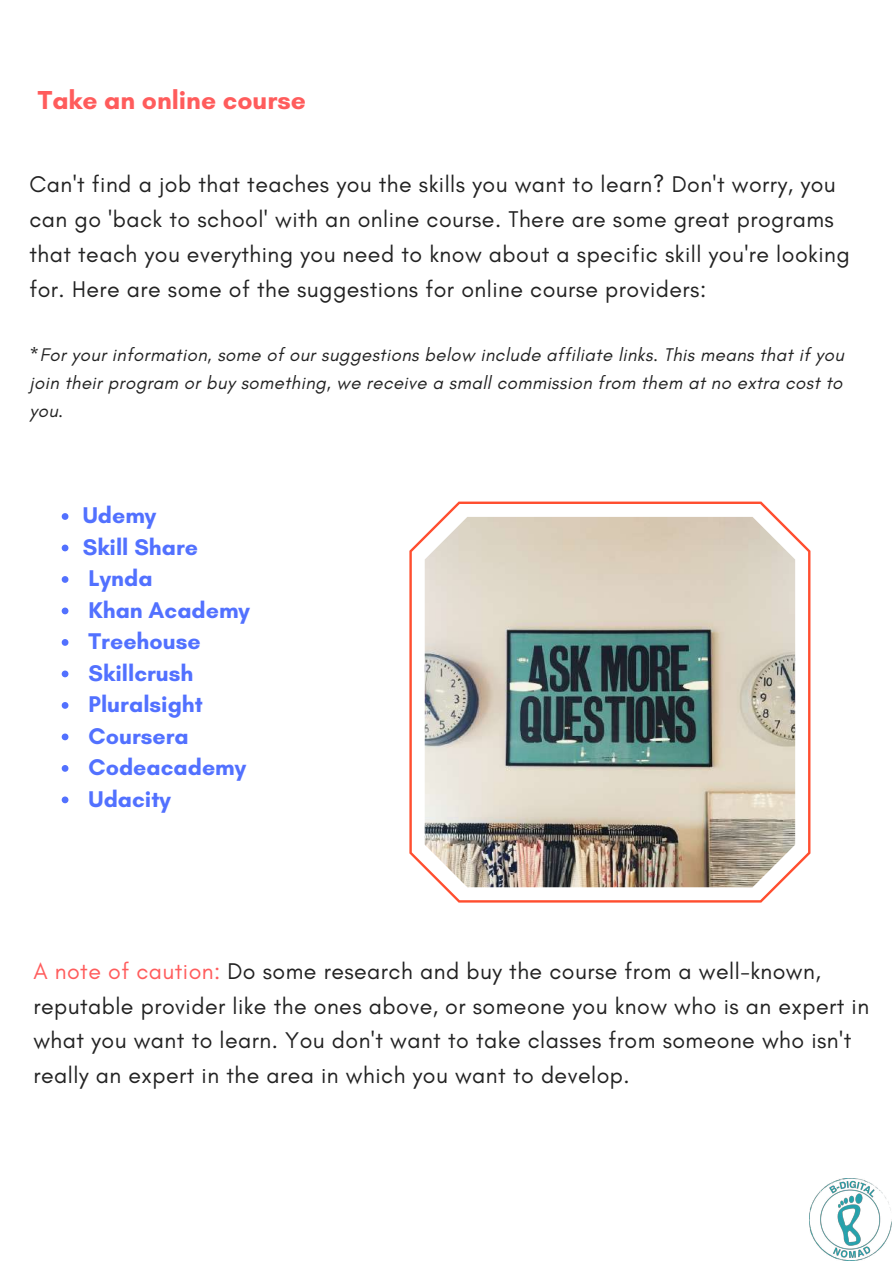
<style>
.page{position:relative;width:893px;height:1264px;background:#fff}
.page>*{position:absolute;margin:0;border:0;box-sizing:border-box;transform-origin:0 0}
.t1{font:700 26.4px "Glacial Indifference";color:#ff5c5c}
.t2{font:23.1px/34.8px "Glacial Indifference";letter-spacing:.02em;color:#222}
.t3{font:700 23.1px/31.5px "Glacial Indifference";color:#5271ff}
.t4{font:italic 18.6px/28px "Glacial Indifference";letter-spacing:.02em;color:#222;text-align:justify}
.s1{color:#ff5c5c}
</style>
<div class="page">
<svg style="left:62px;top:513px;width:6px;height:7px"></svg>
<svg style="left:62px;top:544px;width:6px;height:7px"></svg>
<svg style="left:62px;top:576px;width:6px;height:7px"></svg>
<svg style="left:62px;top:607px;width:6px;height:7px"></svg>
<svg style="left:62px;top:639px;width:6px;height:7px"></svg>
<svg style="left:62px;top:670px;width:6px;height:7px"></svg>
<svg style="left:62px;top:702px;width:6px;height:6px"></svg>
<svg style="left:62px;top:733px;width:6px;height:7px"></svg>
<svg style="left:62px;top:765px;width:6px;height:6px"></svg>
<svg style="left:62px;top:796px;width:6px;height:7px"></svg>
<img style="left:409px;top:501px;width:401px;height:401px">
<img style="left:809px;top:1178px;width:82px;height:82px">
<p class="t1" style="left:38px;top:84px;width:269px">Take an online course</p>
<p class="t2" style="left:29px;top:167px;width:821px">Can't find a job that teaches you the skills you want to learn? Don't worry, you can go 'back to school' with an online course. There are some great programs that teach you everything you need to know about a specific skill you're looking for. Here are some of the suggestions for online course providers:</p>
<p class="t4" style="left:29px;top:340px;width:816px">*For your information, some of our suggestions below include affiliate links. This means that if you join their program or buy something, we receive a small commission from them at no extra cost to you.</p>
<p class="t3" style="left:83px;top:499px;width:169px">Udemy<br>Skill Share<br>Lynda<br>Khan Academy<br>Treehouse<br>Skillcrush<br>Pluralsight<br>Coursera<br>Codeacademy<br>Udacity</p>
<p class="t2" style="left:33px;top:953px;width:837px"><span class="s1">A note of caution:</span> Do some research and buy the course from a well-known, reputable provider like the ones above, or someone you know who is an expert in what you want to learn. You don't want to take classes from someone who isn't really an expert in the area in which you want to develop.</p>
</div>
